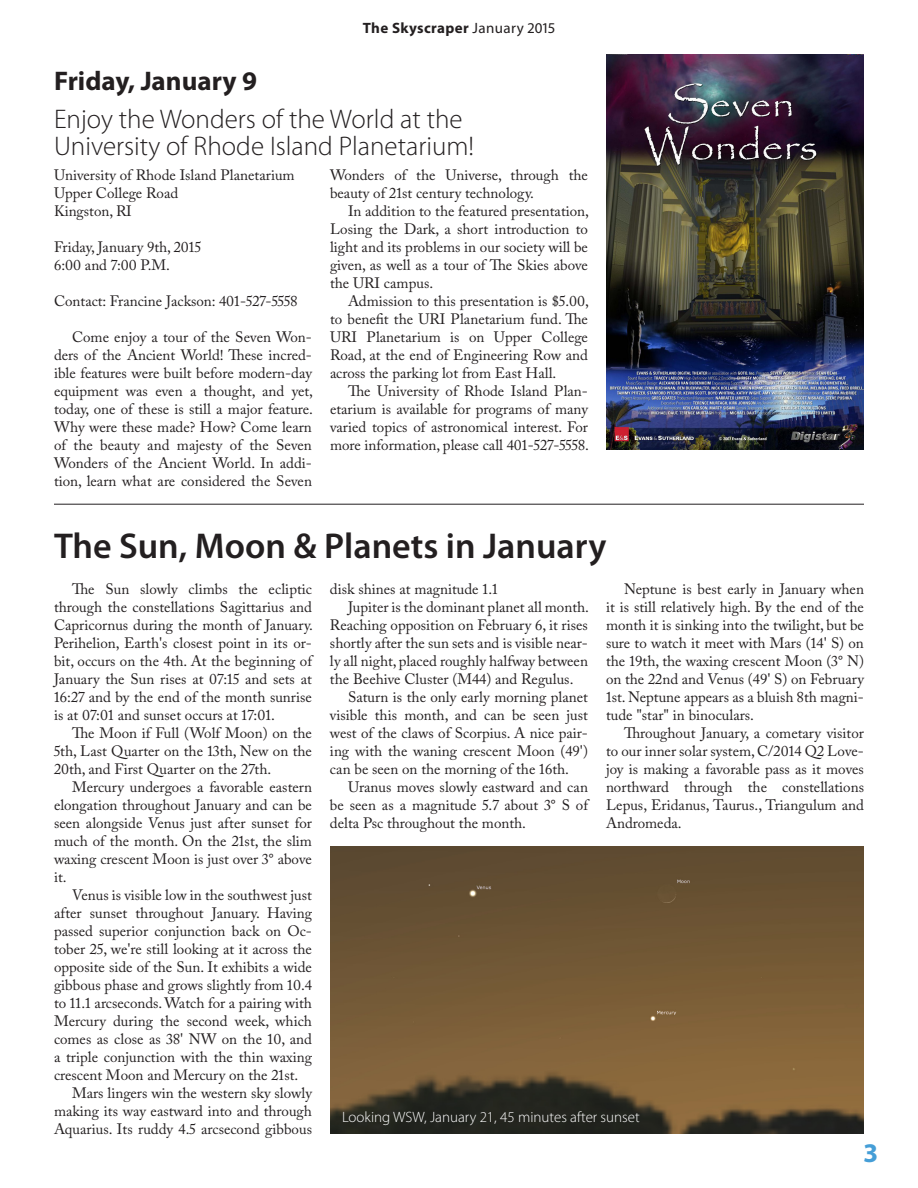
<style>
.page{position:relative;width:918px;height:1188px;background:#fff}
.page>*{position:absolute;margin:0;border:0;box-sizing:border-box;transform-origin:0 0}
.t1{font:600 36px "Myriad Pro";color:#231f20}
.t2{font:300 27px/27px "Myriad Pro";color:#231f20}
.t3{font:700 27px "Myriad Pro";color:#231f20}
.t4{font:700 27px "Myriad Pro";color:#459ed7}
.t5{font:15px/18px "Adobe Caslon Pro";color:#231f20;text-align:justify}
.t6{font:300 15px "Myriad Pro";color:#fff}
.t7{font:700 15px "Myriad Pro";letter-spacing:.025em;color:#231f20}
.s1{font-weight:400}
.s2{font-family:"Myriad Pro"}
</style>
<div class="page">
<hr style="left:54px;top:504px;width:810px;height:1px;background:#231f20">
<img style="left:606px;top:54px;width:258px;height:396px">
<img style="left:330px;top:846px;width:534px;height:288px">
<h2 class="t3" style="left:54px;top:63px;width:205px">Friday, January 9</h2>
<p class="t7" style="left:363px;top:18px;width:194px">The Skyscraper <span class="s1">January 2015</span></p>
<h2 class="t2" style="left:54px;top:106px;width:422px">Enjoy the Wonders of the World at the<br>University of Rhode Island Planetarium!</h2>
<p class="t5" style="left:54px;top:166px;width:242px;text-align:left">University of Rhode Island Planetarium<br>Upper College Road<br>Kingston, RI</p>
<p class="t5" style="left:54px;top:238px;width:149px">Friday, January 9th, 2015<br>6:00 and 7:00 P.M.</p>
<p class="t5" style="left:54px;top:292px;width:245px">Contact: Francine Jackson: 401-527-5558</p>
<p class="t5" style="left:54px;top:328px;width:261px;text-indent:18px">Come enjoy a tour of the Seven Won&shy;ders of the Ancient World! These incred&shy;ible features were built before modern-day equipment was even a thought, and yet, today, one of these is still a major feature.<br>Why were these made? How? Come learn of the beauty and majesty of the Seven Wonders of the Ancient World. In addi&shy;tion, learn what are considered the Seven</p>
<p class="t5" style="left:330px;top:166px;width:259px">Wonders of the Universe, through the beauty of 21st century technology.</p>
<p class="t5" style="left:330px;top:202px;width:261px;text-indent:18px">In addition to the featured presentation, Losing the Dark, a short introduction to light and its problems in our society will be given, as well as a tour of The Skies above the URI campus.</p>
<p class="t5" style="left:330px;top:292px;width:261px;text-indent:18px">Admission to this presentation is $5.00, to benefit the URI Planetarium fund. The URI Planetarium is on Upper College Road, at the end of Engineering Row and across the parking lot from East Hall.</p>
<p class="t5" style="left:330px;top:382px;width:261px;text-indent:18px">The University of Rhode Island Plan&shy;etarium is available for programs of many varied topics of astronomical interest. For more information, please call 401-527-5558.</p>
<h1 class="t1" style="left:54px;top:523px;width:554px">The Sun, Moon &amp; Planets in January</h1>
<p class="t5" style="left:54px;top:580px;width:261px;text-indent:18px">The Sun slowly climbs the ecliptic through the constellations Sagittarius and Capricornus during the month of January.<br>Perihelion, Earth's closest point in its or&shy;bit, occurs on the 4th. At the beginning of January the Sun rises at 07:15 and sets at 16:27 and by the end of the month sunrise is at 07:01 and sunset occurs at 17:01.</p>
<p class="t5" style="left:54px;top:724px;width:259px;text-indent:18px">The Moon if Full (Wolf Moon) on the 5th, Last Quarter on the 13th, New on the 20th, and First Quarter on the 27th.</p>
<p class="t5" style="left:54px;top:778px;width:260px;text-indent:18px">Mercury undergoes a favorable eastern elongation throughout January and can be seen alongside Venus just after sunset for much of the month. On the 21st, the slim waxing crescent Moon is just over 3<span class="s2">°</span> above it.</p>
<p class="t5" style="left:72px;top:886px;width:241px">Venus is visible low in the southwest just</p>
<p class="t5" style="left:54px;top:904px;width:259px">after sunset throughout January. Having</p>
<p class="t5" style="left:54px;top:922px;width:259px">passed superior conjunction back on Oc-</p>
<p class="t5" style="left:54px;top:940px;width:259px">tober 25, we're still looking at it across the</p>
<p class="t5" style="left:54px;top:958px;width:259px">opposite side of the Sun. It exhibits a wide</p>
<p class="t5" style="left:54px;top:976px;width:260px">gibbous phase and grows slightly from 10.4</p>
<p class="t5" style="left:54px;top:994px;width:260px">to 11.1 arcseconds. Watch for a pairing with</p>
<p class="t5" style="left:54px;top:1012px;width:260px">Mercury during the second week, which</p>
<p class="t5" style="left:54px;top:1030px;width:259px">comes as close as 38' NW on the 10, and</p>
<p class="t5" style="left:54px;top:1048px;width:259px">a triple conjunction with the thin waxing</p>
<p class="t5" style="left:54px;top:1066px;width:246px">crescent Moon and Mercury on the 21st.</p>
<p class="t5" style="left:72px;top:1084px;width:242px">Mars lingers win the western sky slowly</p>
<p class="t5" style="left:54px;top:1102px;width:259px">making its way eastward into and through</p>
<p class="t5" style="left:54px;top:1120px;width:260px">Aquarius. Its ruddy 4.5 arcsecond gibbous</p>
<p class="t5" style="left:330px;top:580px;width:170px">disk shines at magnitude 1.1</p>
<p class="t5" style="left:348px;top:598px;width:243px">Jupiter is the dominant planet all month.</p>
<p class="t5" style="left:330px;top:616px;width:259px">Reaching opposition on February 6, it rises</p>
<p class="t5" style="left:330px;top:634px;width:260px">shortly after the sun sets and is visible near-</p>
<p class="t5" style="left:330px;top:652px;width:259px">ly all night, placed roughly halfway between</p>
<p class="t5" style="left:330px;top:670px;width:245px">the Beehive Cluster (M44) and Regulus.</p>
<p class="t5" style="left:348px;top:688px;width:241px">Saturn is the only early morning planet</p>
<p class="t5" style="left:330px;top:706px;width:260px">visible this month, and can be seen just</p>
<p class="t5" style="left:330px;top:724px;width:260px">west of the claws of Scorpius. A nice pair-</p>
<p class="t5" style="left:330px;top:742px;width:259px">ing with the waning crescent Moon (49')</p>
<p class="t5" style="left:330px;top:760px;width:241px">can be seen on the morning of the 16th.</p>
<p class="t5" style="left:348px;top:778px;width:241px">Uranus moves slowly eastward and can</p>
<p class="t5" style="left:330px;top:796px;width:260px">be seen as a magnitude 5.7 about 3<span class="s2">°</span> S of</p>
<p class="t5" style="left:330px;top:814px;width:198px">delta Psc throughout the month.</p>
<p class="t5" style="left:606px;top:580px;width:260px;text-indent:18px">Neptune is best early in January when it is still relatively high. By the end of the month it is sinking into the twilight, but be sure to watch it meet with Mars (14' S) on the 19th, the waxing crescent Moon (3<span class="s2">°</span> N) on the 22nd and Venus (49' S) on February 1st. Neptune appears as a bluish 8th magni&shy;tude "star" in binoculars.</p>
<p class="t5" style="left:606px;top:724px;width:260px;text-indent:18px">Throughout January, a cometary visitor to our inner solar system, C/2014 Q2 Love&shy;joy is making a favorable pass as it moves northward through the constellations Lepus, Eridanus, Taurus., Triangulum and Andromeda.</p>
<p class="t6" style="left:342px;top:1108px;width:299px">Looking WSW, January 21, 45 minutes after sunset</p>
<h2 class="t4" style="left:864px;top:1135px;width:15px">3</h2>
</div>
